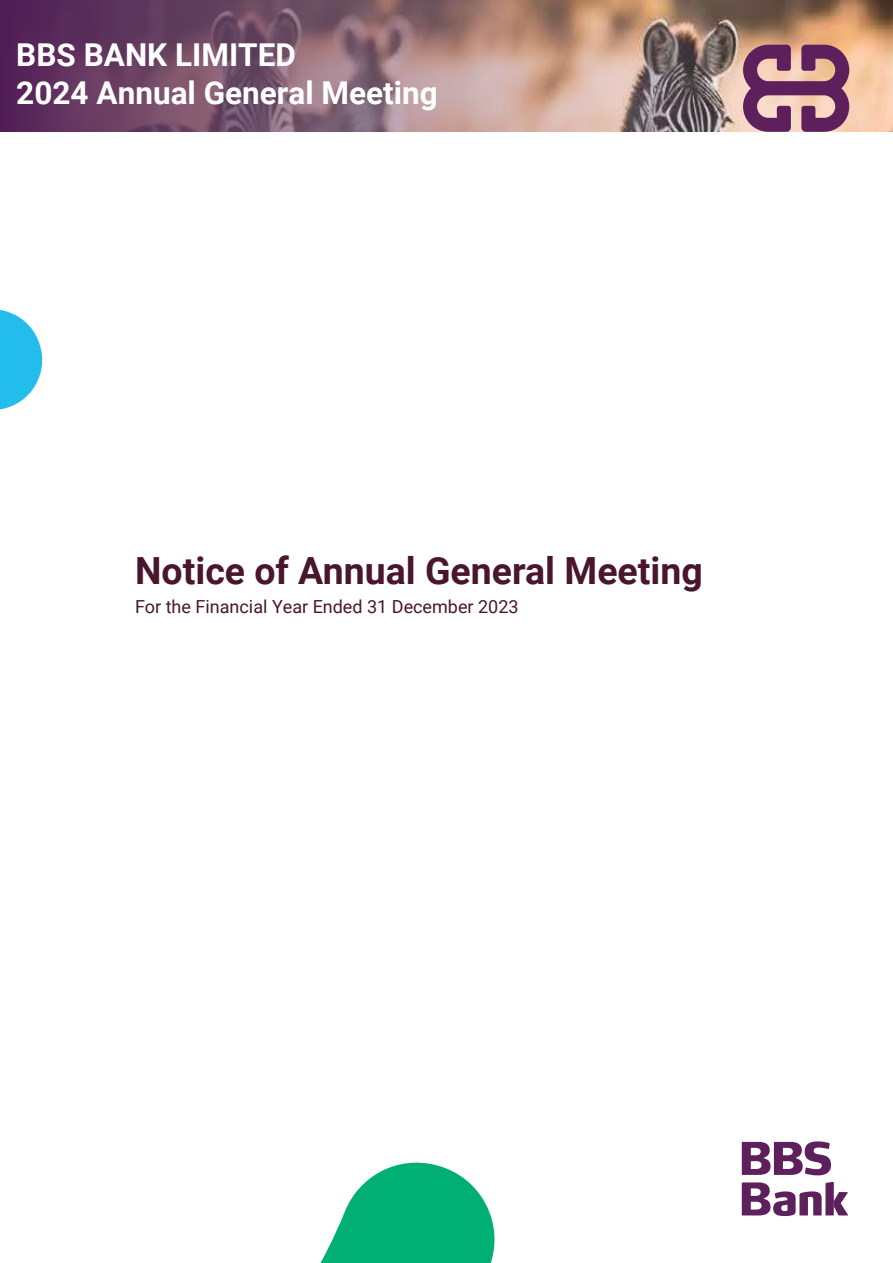
<style>
.page{position:relative;width:893px;height:1263px;background:#fff}
.page>*{position:absolute;margin:0;border:0;box-sizing:border-box;transform-origin:0 0}
.t1{font:700 37.5px "Roboto";color:#49162d}
.t2{font:700 31.5px/37.8px "Roboto";color:#fff}
.t3{font:18px "Roboto";color:#49162d}
</style>
<div class="page">
<img style="left:0;top:0;width:892px;height:132px">
<svg style="left:0;top:101px;width:49px;height:309px"></svg>
<svg style="left:321px;top:1162px;width:174px;height:100px;fill:#00af73"></svg>
<svg style="left:742px;top:45px;width:107px;height:87px;background:#9a667f"></svg>
<svg style="left:741px;top:1141px;width:90px;height:34px"></svg>
<svg style="left:741px;top:1182px;width:107px;height:34px"></svg>
<p class="t2" style="left:16px;top:35px;width:423px">BBS BANK LIMITED<br>2024 Annual General Meeting</p>
<p class="t1" style="left:135px;top:545px;width:569px">Notice of Annual General Meeting</p>
<p class="t3" style="left:135px;top:594px;width:385px">For the Financial Year Ended 31 December 2023</p>
</div>
